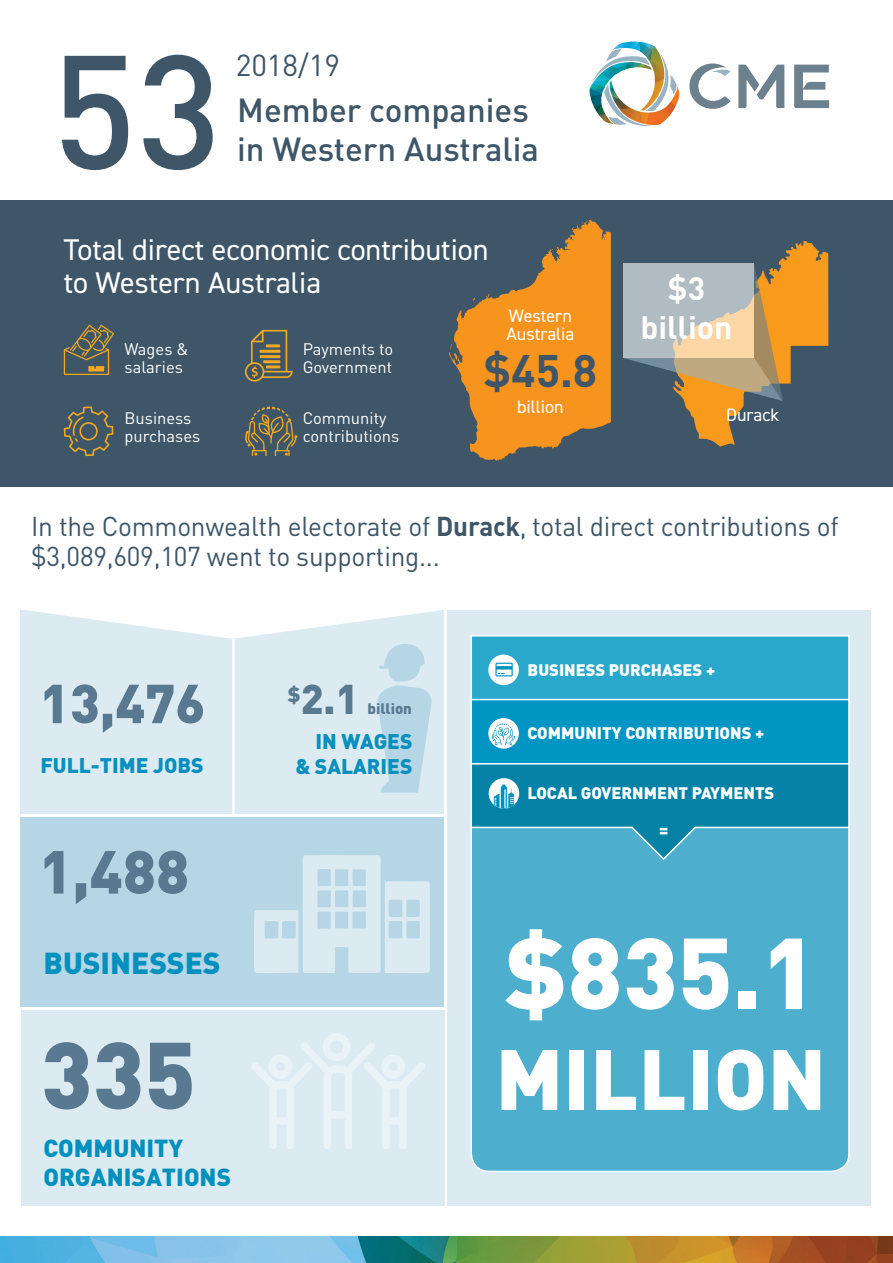
<style>
.page{position:relative;width:893px;height:1263px;background:#fff}
.page>*{position:absolute;margin:0;border:0;box-sizing:border-box;transform-origin:0 0}
.t1{font:500 158.85px "DIN Pro";color:#3e5668}
.t2{font:900 99px "DIN Pro";color:#fff}
.t3{font:900 93px "DIN Pro";color:#587990}
.t4{font:900 84px "DIN Pro";color:#fff}
.t5{font:900 59.7px "DIN Pro";color:#587990}
.t6{font:900 54px "DIN Pro";color:#587990}
.t7{font:700 45px "DIN Pro";color:#3e5668}
.t8{font:900 41.1px "DIN Pro";color:#587990}
.t9{font:500 33px/39.6px "DIN Pro";color:#3e5668}
.t10{font:700 32.1px "DIN Pro";color:#fff}
.t11{font:30px/33px "DIN2014";color:#fff}
.t12{font:900 30px "DIN Pro";color:#0090be}
.t13{font:30px "DIN Pro";color:#3e5668}
.t14{font:27px/30px "DIN Pro";letter-spacing:-.01em;color:#3e5668}
.t15{font:900 24.45px/29.2px "DIN Pro";color:#0090be}
.t16{font:900 21px/25.2px "DIN Pro";color:#0a8fbe;text-align:right}
.t17{font:18px "DIN2014";color:#fff}
.t18{font:16.5px/18px "DIN Pro";color:#fff}
.t19{font:900 16.5px "DIN Pro";color:#fff}
.t20{font:900 15px "DIN Pro";color:#587990}
.s1{font-weight:700}
</style>
<div class="page">
<div style="left:0;top:0;width:893px;height:524px;background:#3e5668"></div>
<svg style="left:449px;top:220px;width:162px;height:241px"></svg>
<div style="left:0;top:0;width:893px;height:200px;background:#fff"></div>
<div style="left:0;top:487px;width:893px;height:749px;background:#fff"></div>
<div style="left:21px;top:1010px;width:423px;height:196px;background:#dcebf1"></div>
<div style="left:447px;top:610px;width:424px;height:596px;background:#dcebf1"></div>
<div style="left:21px;top:610px;width:423px;height:203px;background:#dcebf1"></div>
<div style="left:21px;top:817px;width:423px;height:190px;background:#b7d6e5"></div>
<svg style="left:254px;top:855px;width:176px;height:118px"></svg>
<img style="left:251px;top:1010px;width:194px;height:196px">
<div style="left:470px;top:861px;width:380px;height:311px;background:#4eaece"></div>
<div style="left:471px;top:636px;width:378px;height:64px;background:#2aa8cb"></div>
<div style="left:470px;top:635px;width:380px;height:66px;border:2px solid #fff"></div>
<div style="left:471px;top:700px;width:378px;height:64px;background:#0095c2"></div>
<div style="left:470px;top:699px;width:380px;height:65px;border:2px solid #fff"></div>
<div style="left:488px;top:655px;width:31px;height:30px;background:#fff;border-radius:50%"></div>
<svg style="left:495px;top:663px;width:18px;height:13px"></svg>
<svg style="left:488px;top:718px;width:31px;height:31px"></svg>
<svg style="left:470px;top:762px;width:380px;height:99px;background:#2896b7"></svg>
<svg style="left:492px;top:723px;width:23px;height:22px"></svg>
<svg style="left:738px;top:65px;width:46px;height:43px"></svg>
<svg style="left:794px;top:65px;width:35px;height:43px"></svg>
<svg style="left:689px;top:63px;width:42px;height:46px"></svg>
<img style="left:589px;top:42px;width:90px;height:61px">
<img style="left:591px;top:49px;width:86px;height:77px">
<svg style="left:64px;top:325px;width:50px;height:50px"></svg>
<svg style="left:64px;top:406px;width:49px;height:50px"></svg>
<svg style="left:245px;top:406px;width:52px;height:50px"></svg>
<svg style="left:245px;top:330px;width:48px;height:52px"></svg>
<img style="left:0;top:1236px;width:893px;height:27px">
<svg style="left:27px;top:610px;width:414px;height:182px"></svg>
<svg style="left:623px;top:241px;width:205px;height:206px"></svg>
<svg style="left:623px;top:264px;width:131px;height:94px;background:#c2c1ba"></svg>
<hr style="left:232px;top:639px;width:2px;height:177px;background:#fff">
<p class="t1" style="left:52px;top:4px;width:171px">53</p>
<p class="t13" style="left:236px;top:45px;width:106px">2018/19</p>
<p class="t9" style="left:237px;top:89px;width:303px">Member companies in Western Australia</p>
<p class="t11" style="left:64px;top:233px;width:426px">Total direct economic contribution to Western Australia</p>
<p class="t17" style="left:509px;top:305px;width:64px">Western</p>
<p class="t17" style="left:506px;top:323px;width:69px">Australia</p>
<p class="t18" style="left:125px;top:340px;width:66px">Wages &amp; salaries</p>
<p class="t18" style="left:125px;top:409px;width:77px">Business purchases</p>
<p class="t18" style="left:303px;top:409px;width:98px">Community contributions</p>
<p class="t18" style="left:303px;top:340px;width:92px">Payments to<br>Government</p>
<p class="t7" style="left:483px;top:340px;width:115px">$45.8</p>
<p class="t17" style="left:517px;top:396px;width:48px">billion</p>
<p class="t10" style="left:668px;top:267px;width:39px">$3</p>
<p class="t10" style="left:640px;top:305px;width:94px">billion</p>
<p class="t17" style="left:726px;top:403px;width:54px">Durack</p>
<p class="t14" style="left:31px;top:510px;width:809px">In the Commonwealth electorate of <span class="s1">Durack</span>, total direct contributions of $3,089,609,107 went to supporting...</p>
<p class="t6" style="left:40px;top:667px;width:167px">13,476</p>
<p class="t8" style="left:288px;top:672px;width:72px"><sup>$</sup>2.1</p>
<p class="t20" style="left:368px;top:699px;width:46px">billion</p>
<p class="t16" style="left:295px;top:728px;width:119px">IN WAGES &amp; SALARIES</p>
<p class="t16" style="left:40px;top:752px;width:165px">FULL-TIME JOBS</p>
<p class="t5" style="left:39px;top:831px;width:152px">1,488</p>
<p class="t12" style="left:43px;top:942px;width:179px">BUSINESSES</p>
<p class="t19" style="left:528px;top:659px;width:189px">BUSINESS PURCHASES +</p>
<p class="t19" style="left:528px;top:722px;width:238px">COMMUNITY CONTRIBUTIONS +</p>
<p class="t19" style="left:528px;top:781px;width:248px">LOCAL GOVERNMENT PAYMENTS</p>
<p class="t19" style="left:659px;top:818px;width:11px">=</p>
<p class="t2" style="left:505px;top:906px;width:313px">$835.1</p>
<p class="t3" style="left:41px;top:1012px;width:157px">335</p>
<p class="t4" style="left:495px;top:1022px;width:332px">MILLION</p>
<p class="t15" style="left:43px;top:1133px;width:189px">COMMUNITY<br>ORGANISATIONS</p>
</div>
